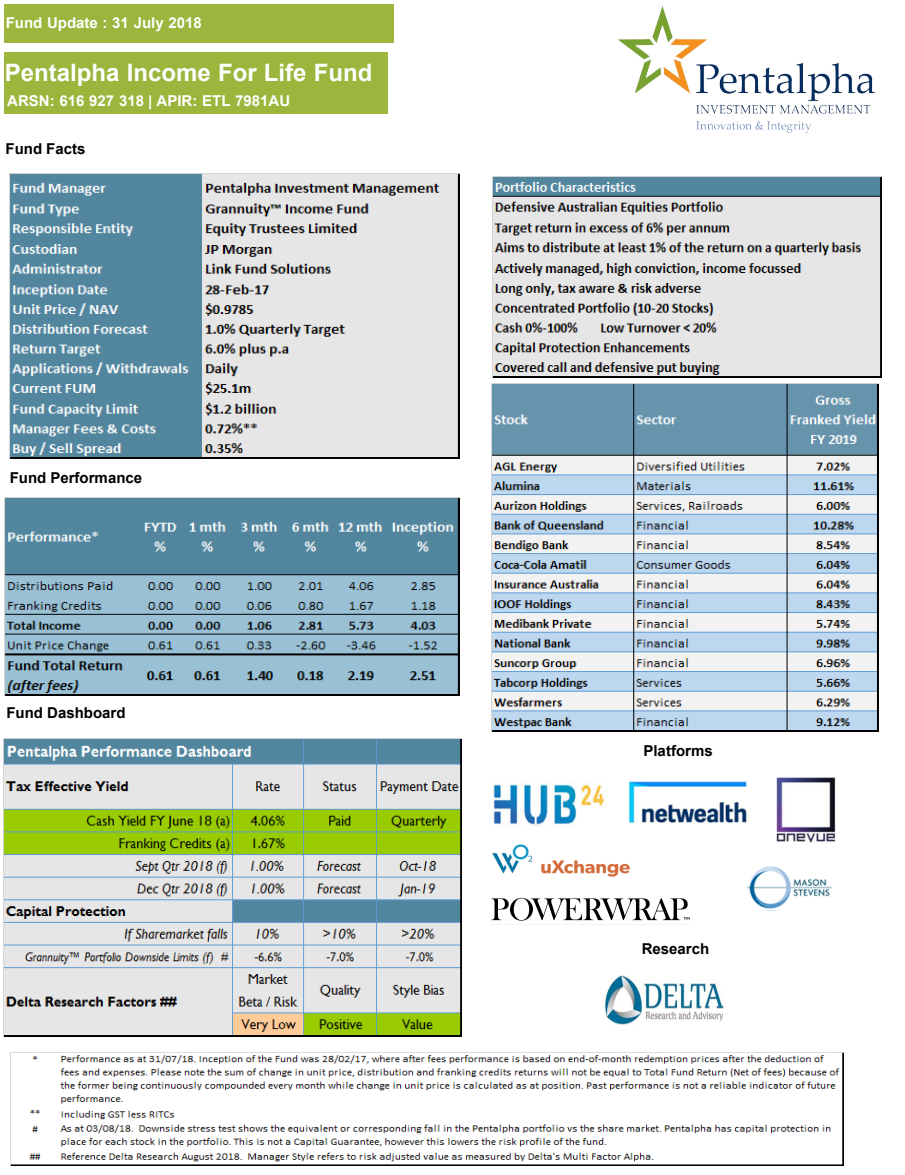
<style>
.page{position:relative;width:905px;height:1175px;background:#fff}
.page>*{position:absolute;margin:0;border:0;box-sizing:border-box;transform-origin:0 0}
.t1{font:700 24px "Arial";color:#fff}
.t2{font:700 15px "Arial";color:#fff}
.t3{font:700 15px "Arial";color:#000}
.t4{font:700 15px "Arial";color:#000}
.s1{font-style:inherit}
</style>
<div class="page">
<img style="left:617px;top:6px;width:258px;height:127px">
<div style="left:4px;top:4px;width:390px;height:39px;background:#9cb53c"></div>
<div style="left:4px;top:53px;width:384px;height:61px;background:#9cb53c"></div>
<img style="left:493px;top:784px;width:111px;height:41px">
<img style="left:628px;top:781px;width:119px;height:43px">
<img style="left:746px;top:866px;width:86px;height:45px">
<img style="left:604px;top:975px;width:120px;height:50px">
<img style="left:776px;top:777px;width:60px;height:66px">
<img style="left:492px;top:844px;width:138px;height:33px">
<img style="left:491px;top:897px;width:199px;height:24px">
<img style="left:492px;top:177px;width:389px;height:200px">
<img style="left:5px;top:498px;width:454px;height:197px">
<img style="left:10px;top:1052px;width:833px;height:113px">
<img style="left:491px;top:383px;width:387px;height:348px">
<img style="left:9px;top:174px;width:450px;height:285px">
<img style="left:4px;top:738px;width:457px;height:298px">
<p class="t2" style="left:6px;top:12px;width:197px">Fund Update : 31 July 2018</p>
<h1 class="t1" style="left:5px;top:56px;width:369px">Pentalpha Income For Life Fund</h1>
<p class="t2" style="left:7px;top:90px;width:284px">ARSN: 616 927 318 <span class="s1">|</span> APIR: ETL 7981AU</p>
<p class="t3" style="left:6px;top:138px;width:81px">Fund Facts</p>
<p class="t4" style="left:10px;top:467px;width:134px"><span class="s1">Fund</span> Performance</p>
<p class="t3" style="left:6px;top:701px;width:121px">Fund Dashboard</p>
<p class="t3" style="left:643px;top:740px;width:71px">Platforms</p>
<p class="t3" style="left:641px;top:937px;width:69px">Research</p>
</div>
